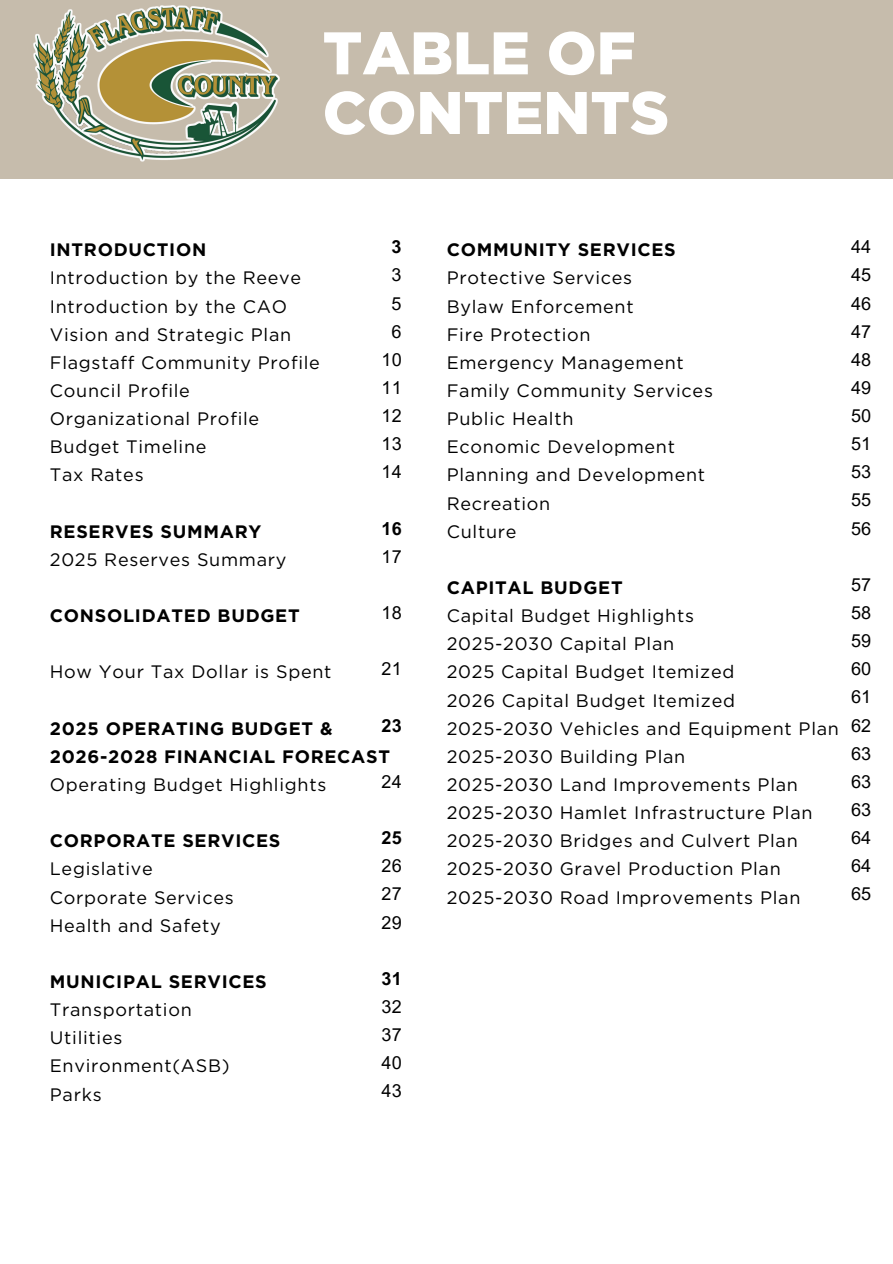
<style>
.page{position:relative;width:893px;height:1264px;background:#fff}
.page>*{position:absolute;margin:0;border:0;box-sizing:border-box;transform-origin:0 0}
.t1{font:900 60px/59.7px "Gotham";color:#fff}
.t2{font:18px/28.2px "Gotham";letter-spacing:.04em;color:#000}
.t3{font:700 18px/28.2px "Gotham";letter-spacing:.04em;color:#000}
.t4{font:18px "Arial MT Pro";color:#000}
.t5{font:700 18px "Arial MT Pro";color:#000}
</style>
<div class="page">
<div style="left:0;top:0;width:892px;height:178px;background:#c6bcac"></div>
<img style="left:33px;top:5px;width:247px;height:157px">
<p class="t1" style="left:322px;top:23px;width:348px">TABLE OF<br>CONTENTS</p>
<p class="t3" style="left:50px;top:236px;width:158px">INTRODUCTION</p>
<p class="t2" style="left:50px;top:264px;width:271px">Introduction by the Reeve<br>Introduction by the CAO<br>Vision and Strategic Plan<br>Flagstaff Community Profile<br>Council Profile<br>Organizational Profile<br>Budget Timeline<br>Tax Rates</p>
<h1 class="t5" style="left:391px;top:240px;width:12px">3</h1>
<p class="t4" style="left:391px;top:268px;width:12px">3</p>
<p class="t4" style="left:391px;top:296px;width:12px">5</p>
<p class="t4" style="left:391px;top:324px;width:12px">6</p>
<p class="t4" style="left:381px;top:353px;width:22px">10</p>
<p class="t4" style="left:381px;top:381px;width:22px">11</p>
<p class="t4" style="left:381px;top:409px;width:22px">12</p>
<p class="t4" style="left:381px;top:437px;width:22px">13</p>
<p class="t4" style="left:381px;top:465px;width:22px">14</p>
<p class="t3" style="left:50px;top:517px;width:213px">RESERVES SUMMARY</p>
<p class="t2" style="left:50px;top:545px;width:238px">2025 Reserves Summary</p>
<p class="t5" style="left:381px;top:521px;width:22px">16</p>
<p class="t4" style="left:381px;top:549px;width:22px">17</p>
<p class="t3" style="left:50px;top:601px;width:251px">CONSOLIDATED BUDGET</p>
<p class="t4" style="left:381px;top:606px;width:22px">18</p>
<p class="t2" style="left:50px;top:658px;width:283px">How Your Tax Dollar is Spent</p>
<p class="t4" style="left:381px;top:662px;width:22px">21</p>
<p class="t5" style="left:381px;top:718px;width:22px">23</p>
<p class="t3" style="left:50px;top:714px;width:342px">2025 OPERATING BUDGET &amp;<br>2026-2028 FINANCIAL FORECAST</p>
<p class="t2" style="left:50px;top:770px;width:278px">Operating Budget Highlights</p>
<h4 class="t4" style="left:381px;top:774px;width:22px">24</h4>
<p class="t3" style="left:50px;top:826px;width:232px">CORPORATE SERVICES</p>
<p class="t2" style="left:50px;top:854px;width:185px">Legislative<br>Corporate Services<br>Health and Safety</p>
<p class="t3" style="left:50px;top:967px;width:218px">MUNICIPAL SERVICES</p>
<p class="t2" style="left:50px;top:995px;width:181px">Transportation<br>Utilities<br>Environment(ASB)<br>Parks</p>
<p class="t5" style="left:381px;top:831px;width:22px">25</p>
<p class="t4" style="left:381px;top:859px;width:22px">26</p>
<p class="t4" style="left:381px;top:887px;width:22px">27</p>
<p class="t4" style="left:381px;top:915px;width:22px">29</p>
<p class="t5" style="left:381px;top:971px;width:22px">31</p>
<p class="t4" style="left:381px;top:999px;width:22px">32</p>
<p class="t4" style="left:381px;top:1028px;width:22px">37</p>
<p class="t4" style="left:381px;top:1056px;width:22px">40</p>
<p class="t4" style="left:381px;top:1084px;width:22px">43</p>
<p class="t3" style="left:446px;top:236px;width:230px">COMMUNITY SERVICES</p>
<p class="t2" style="left:446px;top:264px;width:268px">Protective Services<br>Bylaw Enforcement<br>Fire Protection<br>Emergency Management<br>Family Community Services<br>Public Health<br>Economic Development<br>Planning and Development<br>Recreation<br>Culture</p>
<p class="t4" style="left:851px;top:240px;width:22px">44</p>
<p class="t4" style="left:851px;top:268px;width:22px">45</p>
<p class="t4" style="left:851px;top:296px;width:22px">46</p>
<p class="t4" style="left:851px;top:324px;width:22px">47</p>
<p class="t4" style="left:851px;top:353px;width:22px">48</p>
<p class="t4" style="left:851px;top:381px;width:22px">49</p>
<p class="t4" style="left:851px;top:409px;width:22px">50</p>
<p class="t4" style="left:851px;top:437px;width:22px">51</p>
<p class="t4" style="left:851px;top:465px;width:22px">53</p>
<p class="t4" style="left:851px;top:493px;width:22px">55</p>
<p class="t4" style="left:851px;top:521px;width:22px">56</p>
<p class="t3" style="left:446px;top:573px;width:177px">CAPITAL BUDGET</p>
<p class="t2" style="left:446px;top:601px;width:394px">Capital Budget Highlights<br>2025-2030 Capital Plan<br>2025 Capital Budget Itemized<br>2026 Capital Budget Itemized<br>2025-2030 Vehicles and Equipment Plan<br>2025-2030 Building Plan<br>2025-2030 Land Improvements Plan<br>2025-2030 Hamlet Infrastructure Plan<br>2025-2030 Bridges and Culvert Plan<br>2025-2030 Gravel Production Plan<br>2025-2030 Road Improvements Plan</p>
<p class="t4" style="left:851px;top:578px;width:22px">57</p>
<p class="t4" style="left:851px;top:606px;width:22px">58</p>
<p class="t4" style="left:851px;top:634px;width:22px">59</p>
<p class="t4" style="left:851px;top:662px;width:22px">60</p>
<p class="t4" style="left:851px;top:690px;width:22px">61</p>
<p class="t4" style="left:851px;top:718px;width:22px">62</p>
<p class="t4" style="left:851px;top:746px;width:22px">63</p>
<p class="t4" style="left:851px;top:774px;width:22px">63</p>
<p class="t4" style="left:851px;top:803px;width:22px">63</p>
<p class="t4" style="left:851px;top:831px;width:22px">64</p>
<p class="t4" style="left:851px;top:859px;width:22px">64</p>
<p class="t4" style="left:851px;top:887px;width:22px">65</p>
</div>
